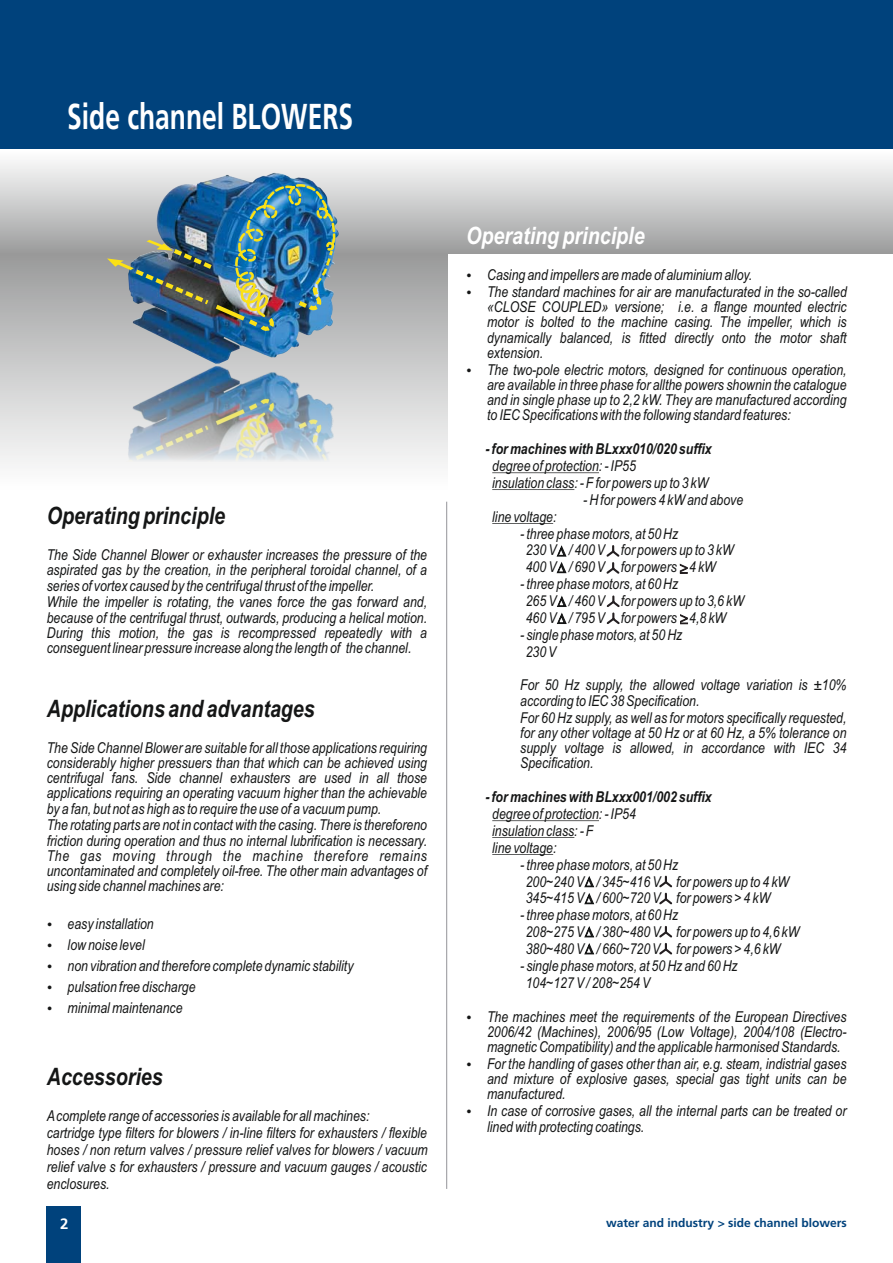
<style>
.page{position:relative;width:893px;height:1263px;background:#fff}
.page>*{position:absolute;margin:0;border:0;box-sizing:border-box;transform-origin:0 0}
.t1{font:700 36px "Frutiger SAIN Bdv 1";color:#fff;scale:.73 1}
.t2{font:italic 700 24px "Arial Narrow";color:#151616}
.t3{font:italic 700 24px "Arial Narrow";color:#fff}
.t4{font:italic 15px/15.1px "Arial Narrow";color:#151616}
.t5{font:italic 700 15px "Arial Narrow";color:#151616}
.t6{font:700 15px "Frutiger SAIN Bdv 1";color:#fff}
.t7{font:700 12px "Frutiger SAIN Bdv 1";color:#00427c}
</style>
<div class="page">
<div style="left:47px;top:1206px;width:34px;height:57px;background:#00427c"></div>
<div style="left:0;top:0;width:893px;height:150px;background:#00427c"></div>
<div style="left:0;top:150px;width:893px;height:104px;background:linear-gradient(to bottom,#fff,#9c9d9d)"></div>
<div style="left:0;top:253px;width:447px;height:237px;background:linear-gradient(to bottom,#9a9b9b,#fff)"></div>
<img style="left:128px;top:330px;width:206px;height:34px">
<img style="left:107px;top:149px;width:230px;height:181px">
<img style="left:107px;top:367px;width:232px;height:123px">
<hr style="left:446px;top:502px;width:1px;height:687px;background:#949499">
<hr style="left:492px;top:472px;width:107px;height:1px;background:#151616">
<hr style="left:492px;top:489px;width:82px;height:1px;background:#151616">
<hr style="left:492px;top:523px;width:61px;height:1px;background:#151616">
<hr style="left:492px;top:820px;width:107px;height:1px;background:#151616">
<hr style="left:492px;top:837px;width:82px;height:1px;background:#151616">
<hr style="left:492px;top:854px;width:61px;height:1px;background:#151616">
<svg style="left:680px;top:564px;width:7px;height:10px"></svg>
<svg style="left:680px;top:614px;width:8px;height:10px"></svg>
<svg style="left:556px;top:545px;width:11px;height:29px"></svg>
<svg style="left:606px;top:546px;width:14px;height:28px"></svg>
<svg style="left:557px;top:596px;width:10px;height:28px"></svg>
<svg style="left:606px;top:596px;width:14px;height:29px"></svg>
<svg style="left:584px;top:876px;width:11px;height:29px"></svg>
<svg style="left:659px;top:877px;width:14px;height:28px"></svg>
<svg style="left:584px;top:926px;width:11px;height:29px"></svg>
<svg style="left:659px;top:927px;width:14px;height:28px"></svg>
<h1 class="t1" style="left:67px;top:95px;width:393px">Side channel BLOWERS</h1>
<h2 class="t2" style="left:47px;top:507px;width:180px">Operating principle</h2>
<p class="t4" style="left:47px;top:549px;width:382px;text-align:justify">The Side Channel Blower or exhauster increases the pressure of the aspirated gas by the creation, in the peripheral toroidal channel, of a series of vortex caused by the centrifugal thrust of the impeller.</p>
<p class="t4" style="left:47px;top:596px;width:382px;text-align:justify">While the impeller is rotating, the vanes force the gas forward and, because of the centrifugal thrust, outwards, producing a helical motion.<br>During this motion, the gas is recompressed repeatedly with a conseguent linear pressure increase along the length of the channel.</p>
<h2 class="t2" style="left:47px;top:699px;width:269px">Applications and advantages</h2>
<p class="t4" style="left:47px;top:741px;width:382px;text-align:justify">The Side Channel Blower are suitable for all those applications requiring considerably higher pressuers than that which can be achieved using centrifugal fans. Side channel exhausters are used in all those applications requiring an operating vacuum higher than the achievable by a fan, but not as high as to require the use of a vacuum pump.</p>
<p class="t4" style="left:47px;top:819px;width:382px;text-align:justify">The rotating parts are not in contact with the casing. There is thereforeno friction during operation and thus no internal lubrification is necessary.<br>The gas moving through the machine therefore remains uncontaminated and completely oil-free. The other main advantages of using side channel machines are:</p>
<p class="t4" style="left:68px;top:915px;width:287px;line-height:21.1px">easy installation<br>low noise level<br>non vibration and therefore complete dynamic stability pulsation free discharge<br>minimal maintenance</p>
<h2 class="t2" style="left:47px;top:1068px;width:117px">Accessories</h2>
<p class="t4" style="left:47px;top:1109px;width:382px;line-height:16.8px">Acomplete range of accessories is available for all machines:<br>cartridge type filters for blowers / in-line filters for exhausters / flexible hoses / non return valves / pressure relief valves for blowers / vacuum relief valve s for exhausters / pressure and vacuum gauges / acoustic enclosures.</p>
<h2 class="t3" style="left:466px;top:227px;width:180px">Operating principle</h2>
<p class="t4" style="left:487px;top:268px;width:361px;line-height:16.8px">Casing and impellers are made of aluminium alloy.<br>The standard machines for air are manufacturated in the so-called</p>
<p class="t4" style="left:487px;top:301px;width:361px;text-align:justify">«CLOSE COUPLED» versione; i.e. a flange mounted electric motor is bolted to the machine casing. The impeller, which is dynamically balanced, is fitted directly onto the motor shaft extension.</p>
<p class="t4" style="left:487px;top:363px;width:361px;text-align:justify">The two-pole electric motors, designed for continuous operation, are available in three phase for allthe powers shownin the catalogue and in single phase up to 2,2 kW. They are manufactured according to IEC Specifications with the following standard features:</p>
<p class="t5" style="left:485px;top:443px;width:228px">- for machines with BLxxx010/020 suffix</p>
<p class="t4" style="left:492px;top:459px;width:218px;line-height:16.8px">degree of protection: - IP55<br>insulation class: - F for powers up to 3 kW</p>
<p class="t4" style="left:583px;top:493px;width:161px">- H for powers 4 kW and above</p>
<p class="t4" style="left:492px;top:510px;width:66px">line voltage:</p>
<p class="t4" style="left:525px;top:526px;width:209px;line-height:16.8px;text-indent:-5px">- three phase motors, at 50 Hz<br>230 V / 400 V for powers up to 3 kW<br>400 V / 690 V for powers 4 kW</p>
<p class="t4" style="left:525px;top:577px;width:220px;line-height:16.8px;text-indent:-5px">- three phase motors, at 60 Hz<br>265 V / 460 V for powers up to 3,6 kW<br>460 V / 795 V for powers 4,8 kW</p>
<p class="t4" style="left:525px;top:628px;width:158px;line-height:16.8px;text-indent:-5px">- single phase motors, at 50 Hz<br>230 V</p>
<p class="t4" style="left:520px;top:679px;width:328px">For 50 Hz supply, the allowed voltage variation is ±10% according to IEC 38 Specification.</p>
<p class="t4" style="left:520px;top:711px;width:328px;text-align:justify">For 60 Hz supply, as well as for motors specifically requested, for any other voltage at 50 Hz or at 60 Hz, a 5% tolerance on supply voltage is allowed, in accordance with IEC 34<br>Specification.</p>
<p class="t5" style="left:485px;top:791px;width:228px">- for machines with BLxxx001/002 suffix</p>
<p class="t4" style="left:492px;top:807px;width:145px;line-height:16.8px">degree of protection: - IP54 insulation class: - F<br>line voltage:</p>
<p class="t4" style="left:525px;top:857px;width:265px;line-height:16.8px;text-indent:-5px">- three phase motors, at 50 Hz<br>200~240V / 345~416 V for powers up to 4 kW<br>345~415 V / 600~720 V for powers &gt; 4 kW</p>
<p class="t4" style="left:525px;top:908px;width:275px;line-height:16.8px;text-indent:-5px">- three phase motors, at 60 Hz<br>208~275V / 380~480 V for powers up to 4,6 kW<br>380~480 V / 660~720 V for powers &gt; 4,6 kW</p>
<p class="t4" style="left:525px;top:959px;width:213px;line-height:16.8px;text-indent:-5px">- single phase motors, at 50 Hz and 60 Hz<br>104~127 V / 208~254 V</p>
<p class="t4" style="left:487px;top:1010px;width:361px;text-align:justify">The machines meet the requirements of the European Directives 2006/42 (Machines), 2006/95 (Low Voltage), 2004/108 (Electro&shy;magnetic Compatibility) and the applicable harmonised Standards.</p>
<p class="t4" style="left:487px;top:1058px;width:361px;text-align:justify">For the handling of gases other than air, e.g. steam, indistrial gases and mixture of explosive gases, special gas tight units can be manufactured.</p>
<p class="t4" style="left:487px;top:1105px;width:361px">In case of corrosive gases, all the internal parts can be treated or lined with protecting coatings.</p>
<p class="t6" style="left:60px;top:1215px;width:10px">2</p>
<p class="t7" style="left:606px;top:1216px;width:242px">water and industry &gt; side channel blowers</p>
</div>
